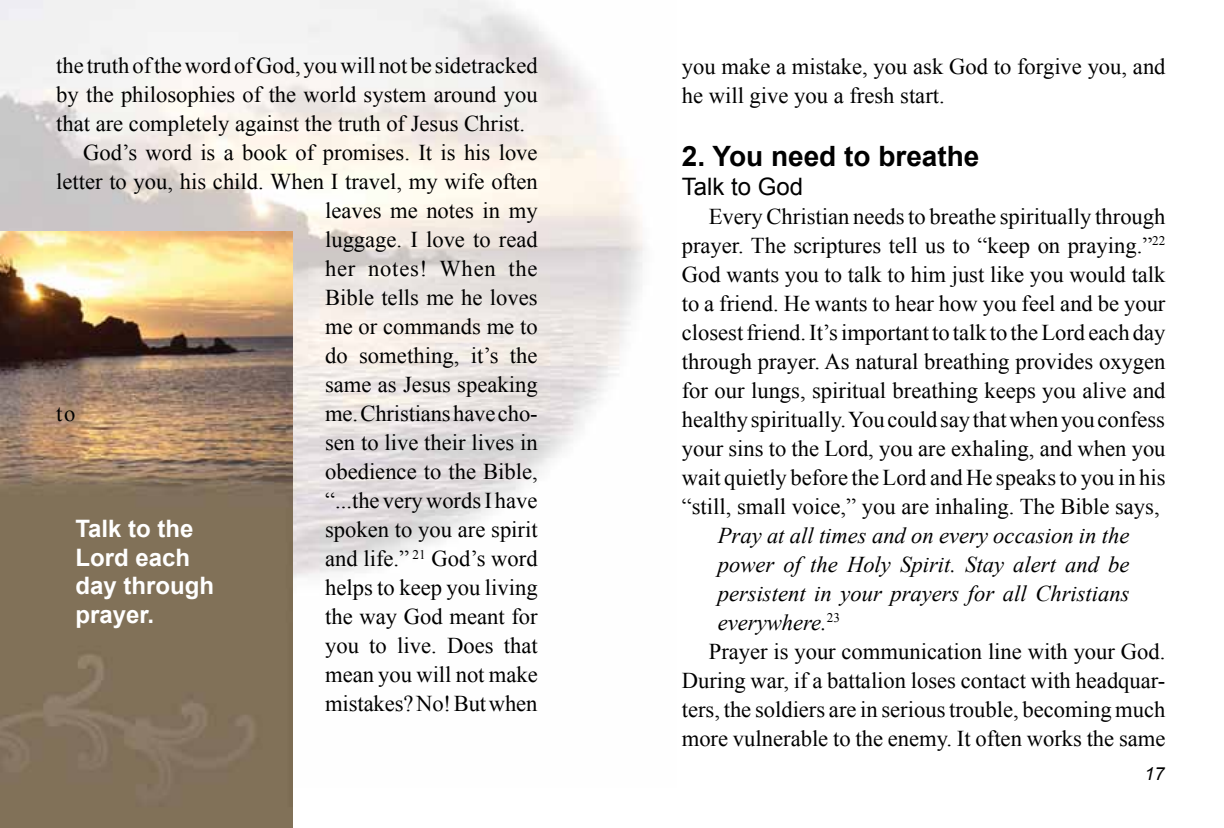
<style>
.page{position:relative;width:1224px;height:828px;background:#fff}
.page>*{position:absolute;margin:0;border:0;box-sizing:border-box;transform-origin:0 0}
.t1{font:700 28px "Arial";color:#000}
.t2{font:700 24px/28.8px "Arial";color:#fff}
.t3{font:24px "Arial";color:#000}
.t4{font:22.6px/29px "Times New Roman";color:#000;text-align:justify}
.t5{font:italic 22.6px "Times New Roman";color:#000}
.t6{font:22.6px "Times New Roman";letter-spacing:.035em;color:#000}
.t7{font:italic 18px "Arial";color:#000}
</style>
<div class="page">
<img style="left:0;top:0;width:645px;height:788px">
<img style="left:0;top:232px;width:292px;height:596px">
<p class="t4" style="left:56px;top:51px;width:483px">the truth of the word of God, you will not be sidetracked</p>
<p class="t4" style="left:56px;top:80px;width:483px">by the philosophies of the world system around you</p>
<p class="t4" style="left:56px;top:109px;width:470px">that are completely against the truth of Jesus Christ.</p>
<p class="t4" style="left:83px;top:138px;width:456px">God’s word is a book of promises. It is his love</p>
<p class="t4" style="left:56px;top:167px;width:483px">letter to you, his child. When I travel, my wife often</p>
<p class="t4" style="left:325px;top:196px;width:214px">leaves me notes in my</p>
<p class="t4" style="left:325px;top:225px;width:214px">luggage. I love to read</p>
<p class="t6" style="left:325px;top:253px;width:214px">her notes! When the</p>
<p class="t4" style="left:325px;top:283px;width:214px">Bible tells me he loves</p>
<p class="t4" style="left:325px;top:312px;width:214px">me or commands me to</p>
<p class="t4" style="left:325px;top:341px;width:214px">do something, it’s the</p>
<p class="t4" style="left:325px;top:370px;width:214px">same as Jesus speaking</p>
<p class="t4" style="left:56px;top:399px;width:21px">to</p>
<p class="t4" style="left:325px;top:399px;width:214px">me. Christians have cho&shy;sen to live their lives in obedience to the Bible, “...the very words I have spoken to you are spirit and life.” <sup>21</sup> God’s word helps to keep you living the way God meant for you to live. Does that mean you will not make mistakes? No! But when</p>
<p class="t2" style="left:75px;top:515px;width:140px">Talk to the<br>Lord each day through prayer.</p>
<p class="t4" style="left:682px;top:52px;width:485px">you make a mistake, you ask God to forgive you, and he will give you a fresh start.</p>
<p class="t1" style="left:682px;top:137px;width:299px">2. You need to breathe</p>
<p class="t3" style="left:682px;top:170px;width:123px">Talk to God</p>
<p class="t4" style="left:682px;top:201px;width:485px;text-indent:27px">Every Christian needs to breathe spiritually through prayer. The scriptures tell us to “keep on praying.”<sup>22<br></sup>God wants you to talk to him just like you would talk to a friend. He wants to hear how you feel and be your closest friend. It’s important to talk to the Lord each day through prayer. As natural breathing provides oxygen for our lungs, spiritual breathing keeps you alive and healthy spiritually. You could say that when you confess your sins to the Lord, you are exhaling, and when you wait quietly before the Lord and He speaks to you in his “still, small voice,” you are inhaling. The Bible says,</p>
<p class="t5" style="left:718px;top:519px;width:413px">Pray at all times and on every occasion in the</p>
<p class="t5" style="left:718px;top:548px;width:413px">power of the Holy Spirit. Stay alert and be</p>
<p class="t5" style="left:718px;top:577px;width:413px">persistent in your prayers for all Christians</p>
<p class="t5" style="left:718px;top:606px;width:124px">everywhere.<sup>23</sup></p>
<p class="t4" style="left:709px;top:636px;width:458px">Prayer is your communication line with your God.</p>
<p class="t4" style="left:682px;top:665px;width:485px">During war, if a battalion loses contact with headquar-</p>
<p class="t4" style="left:682px;top:694px;width:485px">ters, the soldiers are in serious trouble, becoming much</p>
<p class="t4" style="left:682px;top:723px;width:485px">more vulnerable to the enemy. It often works the same</p>
<p class="t7" style="left:1144px;top:762px;width:22px">17</p>
</div>
